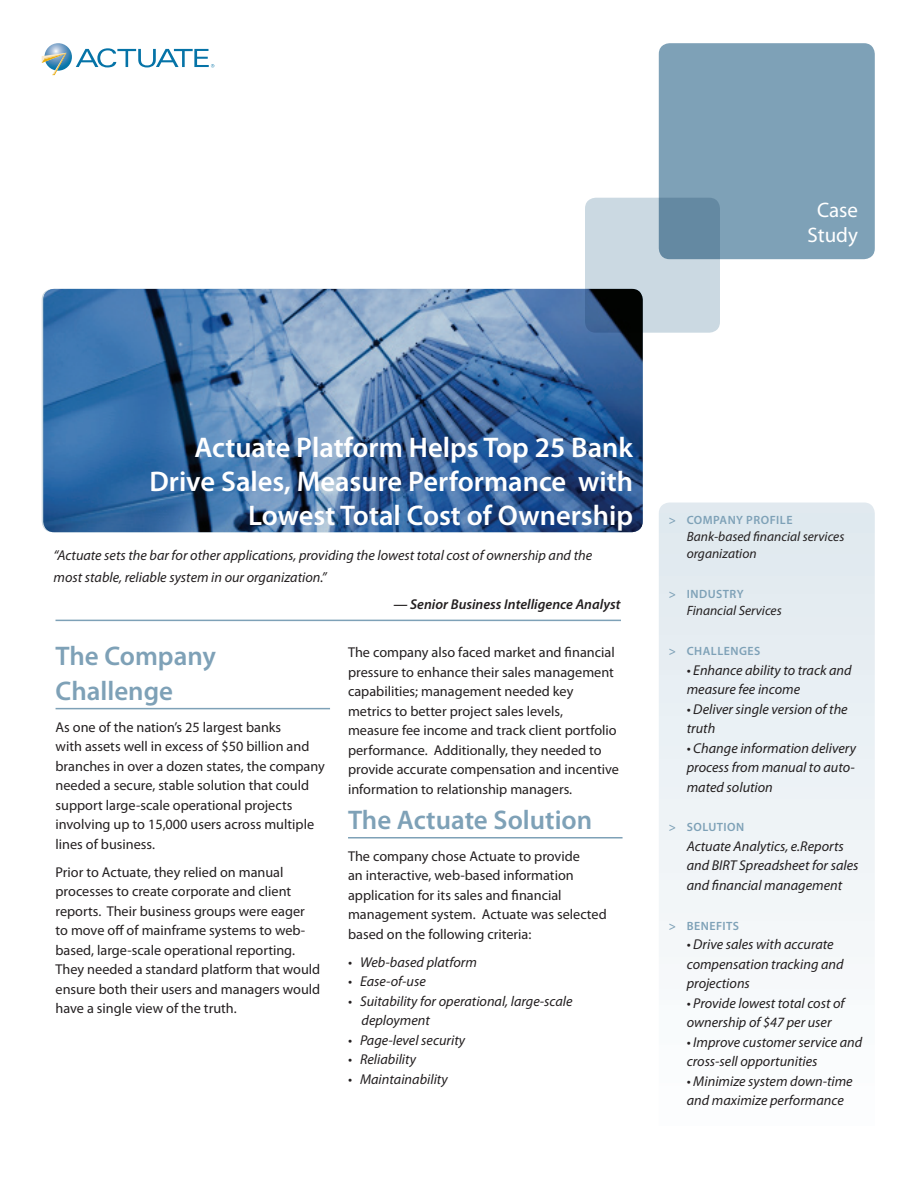
<style>
.page{position:relative;width:918px;height:1188px;background:#fff}
.page>*{position:absolute;margin:0;border:0;box-sizing:border-box;transform-origin:0 0}
.t1{font:600 28.5px/34.2px "Myriad Pro";color:#fff;text-align:right}
.t2{font:600 27px/34.5px "Myriad Pro";color:#7ea1b7}
.t3{font:21px/25.2px "Myriad Pro";color:#fff;text-align:center}
.t4{font:14.25px/19.5px "Myriad Pro";color:#231f20}
.t5{font:italic 14.25px/19.5px "Myriad Pro";color:#231f20}
.t6{font:italic 600 14.25px "Myriad Pro";color:#231f20}
.t7{font:italic 13.5px/17.2px "Myriad Pro";color:#231f20}
.t8{font:600 12px "Myriad Pro";letter-spacing:.04em;color:#7ea1b7}
</style>
<div class="page">
<div style="left:659px;top:43px;width:216px;height:216px;background:#7ea1b7;border-radius:11px"></div>
<svg style="left:585px;top:198px;width:135px;height:135px;background:#b1c5d2"></svg>
<svg style="left:76px;top:48px;width:138px;height:20px"></svg>
<svg style="left:44px;top:43px;width:28px;height:28px"></svg>
<svg style="left:42px;top:53px;width:24px;height:22px"></svg>
<svg style="left:42px;top:289px;width:601px;height:243px;background:#4873a4"></svg>
<hr style="left:56px;top:708px;width:274px;height:1px;background:#7ea1b7">
<hr style="left:348px;top:837px;width:275px;height:2px;background:#7ea1b7">
<svg style="left:659px;top:502px;width:216px;height:455px"></svg>
<hr style="left:56px;top:620px;width:565px;height:1px;background:#7ea1b7">
<h3 class="t3" style="left:807px;top:197px;width:52px">Case<br>Study</h3>
<h1 class="t1" style="left:149px;top:429px;width:485px">Actuate Platform Helps Top 25 Bank<br>Drive Sales, Measure Performance with<br>Lowest Total Cost of Ownership</h1>
<p class="t5" style="left:54px;top:544px;width:540px;line-height:22.2px">“Actuate sets the bar for other applications, providing the lowest total cost of ownership and the most stable, reliable system in our organization.”</p>
<p class="t6" style="left:393px;top:595px;width:229px">— Senior Business Intelligence Analyst</p>
<h2 class="t2" style="left:56px;top:638px;width:162px">The Company<br>Challenge</h2>
<p class="t4" style="left:56px;top:717px;width:271px">As one of the nation’s 25 largest banks<br>with assets well in excess of $50 billion and branches in over a dozen states, the company needed a secure, stable solution that could support large-scale operational projects involving up to 15,000 users across multiple lines of business.</p>
<p class="t4" style="left:56px;top:862px;width:266px">Prior to Actuate, they relied on manual processes to create corporate and client reports. Their business groups were eager to move off of mainframe systems to web&shy;based, large-scale operational reporting.<br>They needed a standard platform that would ensure both their users and managers would have a single view of the truth.</p>
<p class="t4" style="left:348px;top:643px;width:273px">The company also faced market and financial pressure to enhance their sales management capabilities; management needed key metrics to better project sales levels,<br>measure fee income and track client portfolio performance. Additionally, they needed to provide accurate compensation and incentive information to relationship managers.</p>
<h2 class="t2" style="left:348px;top:802px;width:246px">The Actuate Solution</h2>
<p class="t4" style="left:348px;top:846px;width:260px">The company chose Actuate to provide<br>an interactive, web-based information application for its sales and financial management system. Actuate was selected based on the following criteria:</p>
<p class="t5" style="left:348px;top:952px;width:130px">• Web-based platform</p>
<p class="t5" style="left:348px;top:972px;width:79px">• Ease-of-use</p>
<p class="t5" style="left:362px;top:991px;width:213px;text-indent:-13px">• Suitability for operational, large-scale deployment</p>
<p class="t5" style="left:348px;top:1030px;width:119px">• Page-level security</p>
<p class="t5" style="left:348px;top:1050px;width:70px">• Reliability</p>
<p class="t5" style="left:348px;top:1069px;width:101px">• Maintainability</p>
<p class="t8" style="left:669px;top:512px;width:17px">&gt; compa</p>
<p class="t8" style="left:728px;top:512px;width:66px">ny Profile</p>
<p class="t7" style="left:687px;top:527px;width:159px">Bank-based financial services organization</p>
<p class="t8" style="left:669px;top:586px;width:76px">&gt; I ndustry</p>
<p class="t7" style="left:687px;top:602px;width:97px">Financial Services</p>
<p class="t8" style="left:669px;top:643px;width:17px">&gt; chall</p>
<p class="t8" style="left:724px;top:643px;width:37px">enges</p>
<p class="t5" style="left:687px;top:660px;width:166px">• Enhance ability to track and measure fee income</p>
<p class="t5" style="left:687px;top:699px;width:162px">• Deliver single version of the truth</p>
<p class="t5" style="left:687px;top:738px;width:171px;text-align:justify">• Change information delivery process from manual to auto&shy;mated solution</p>
<p class="t8" style="left:669px;top:820px;width:17px">&gt; sol</p>
<p class="t8" style="left:708px;top:820px;width:37px">ution</p>
<p class="t5" style="left:687px;top:836px;width:173px">Actuate Analytics, e.Reports and BIRT Spreadsheet for sales and financial management</p>
<p class="t8" style="left:669px;top:918px;width:65px">&gt; benefits</p>
<p class="t5" style="left:687px;top:935px;width:158px">• Drive sales with accurate compensation tracking and projections</p>
<p class="t5" style="left:687px;top:993px;width:159px">• Provide lowest total cost of ownership of $47 per user</p>
<p class="t5" style="left:687px;top:1032px;width:177px">• Improve customer service and cross-sell opportunities</p>
<p class="t5" style="left:687px;top:1071px;width:167px">• Minimize system down-time and maximize performance</p>
</div>
